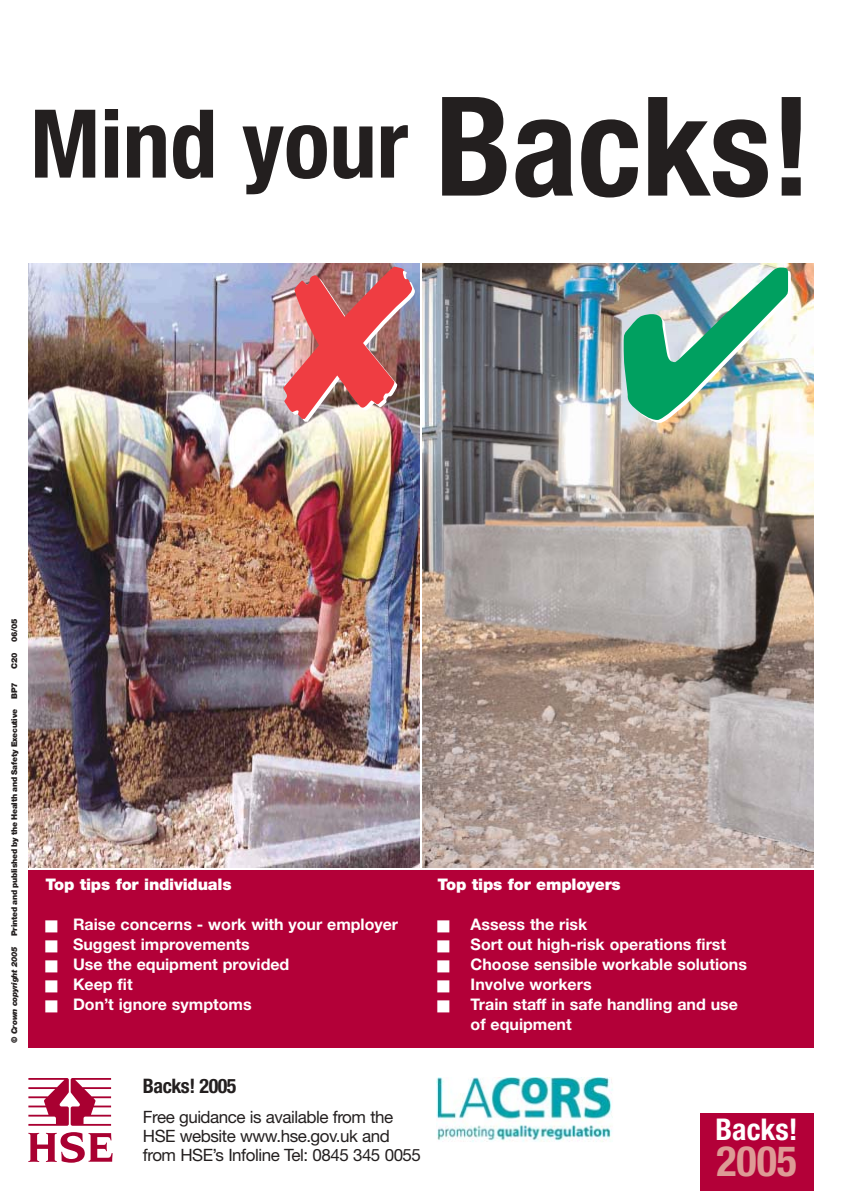
<style>
.page{position:relative;width:842px;height:1191px;background:#fff}
.page>*{position:absolute;margin:0;border:0;box-sizing:border-box;transform-origin:0 0}
.t1{font:700 condensed 95px "Helvetica Neue";letter-spacing:-.005em;color:#231f1f}
.t2{font:700 condensed 42px "Helvetica Neue";color:#dd9a95}
.t3{font:700 condensed 30px "Helvetica Neue";color:#fff}
.t4{font:700 condensed 20px "Helvetica Neue";letter-spacing:-.025em;color:#231f1f}
.t5{font:17px/19px "Helvetica Neue";letter-spacing:-.03em;color:#231f1f}
.t6{font:700 16px/20px "Helvetica Neue";color:#fff}
.t7{font:900 16px "Helvetica Neue";letter-spacing:-.015em;color:#fff}
.t8{font:900 8px "Helvetica Neue";letter-spacing:-.035em;color:#231f1f}
.t9{font:italic 900 8px "Helvetica Neue";letter-spacing:-.035em;color:#231f1f}
.s1{font-size:138px}
.s2{font-style:normal}
</style>
<div class="page">
<img style="left:422px;top:263px;width:392px;height:604px">
<img style="left:28px;top:263px;width:392px;height:604px">
<div style="left:28px;top:871px;width:786px;height:177px;background:#b30038"></div>
<svg style="left:28px;top:1078px;width:85px;height:85px"></svg>
<img style="left:437px;top:1078px;width:176px;height:64px">
<div style="left:700px;top:1114px;width:114px;height:76px;background:#b30038"></div>
<div style="left:700px;top:1181px;width:114px;height:10px;background:#b30038"></div>
<img style="left:284px;top:267px;width:504px;height:153px">
<p class="t1" style="left:30px;top:110px;width:783px">Mind your <span class="s1">Backs!</span></p>
<p class="t8" style="left:11px;top:642px;width:25px;rotate:-90deg">06/05</p>
<p class="t8" style="left:11px;top:669px;width:18px;rotate:-90deg">C20</p>
<p class="t8" style="left:11px;top:699px;width:18px;rotate:-90deg">BP7</p>
<p class="t8" style="left:11px;top:936px;width:228px;rotate:-90deg">Printed and published by the Health and Safety Executive</p>
<p class="t9" style="left:11px;top:1043px;width:98px;rotate:-90deg"><span class="s2">©</span> Crown copyright 2005</p>
<p class="t7" style="left:45px;top:879px;width:188px">Top tips for individuals</p>
<p class="t6" style="left:73px;top:916px;width:327px">Raise concerns - work with your employer<br>Suggest improvements<br>Use the equipment provided<br>Keep fit<br>Don’t ignore symptoms</p>
<p class="t7" style="left:438px;top:879px;width:185px">Top tips for employers</p>
<p class="t6" style="left:471px;top:916px;width:278px">Assess the risk<br>Sort out high-risk operations first<br>Choose sensible workable solutions<br>Involve workers<br>Train staff in safe handling and use of equipment</p>
<p class="t4" style="left:143px;top:1079px;width:95px">Backs! 2005</p>
<p class="t5" style="left:143px;top:1109px;width:280px">Free guidance is available from the<br>HSE website www.hse.gov.uk and from HSE’s Infoline Tel: 0845 345 0055</p>
<p class="t3" style="left:716px;top:1119px;width:84px">Backs!</p>
<p class="t2" style="left:716px;top:1146px;width:82px">2005</p>
</div>
